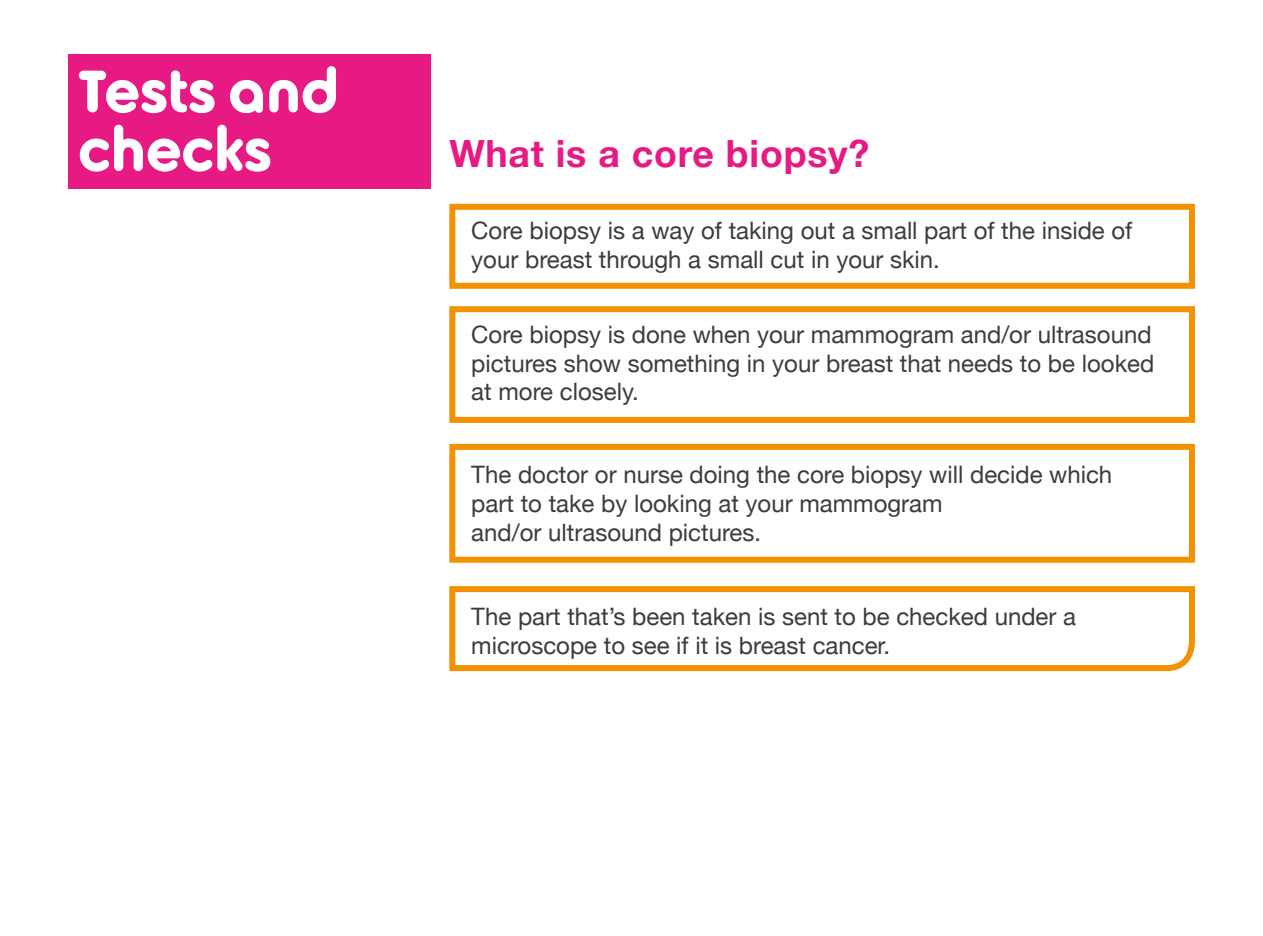
<style>
.page{position:relative;width:1263px;height:936px;background:#fff}
.page>*{position:absolute;margin:0;border:0;box-sizing:border-box;transform-origin:0 0}
.t1{font:700 63px/58.5px "Betty";color:#fff}
.t2{font:700 37.5px "Helvetica Neue";letter-spacing:.02em;color:#e71a84}
.t3{font:24px/28.8px "Helvetica Neue";color:#3c3c3b}
</style>
<div class="page">
<div style="left:449px;top:204px;width:746px;height:85px;background:#fff;border:6px solid #f39200"></div>
<div style="left:449px;top:306px;width:746px;height:117px;background:#fff;border:6px solid #f39200"></div>
<div style="left:449px;top:444px;width:746px;height:118px;background:#fff;border:6px solid #f39200"></div>
<svg style="left:449px;top:586px;width:746px;height:86px"></svg>
<div style="left:68px;top:54px;width:363px;height:134px;background:#e71a84"></div>
<h1 class="t1" style="left:78px;top:67px;width:262px">Tests and checks</h1>
<h2 class="t2" style="left:449px;top:124px;width:421px">What is a core biopsy?</h2>
<p class="t3" style="left:471px;top:217px;width:662px">Core biopsy is a way of taking out a small part of the inside of your breast through a small cut in your skin.</p>
<p class="t3" style="left:471px;top:321px;width:684px;text-align:justify">Core biopsy is done when your mammogram and/or ultrasound pictures show something in your breast that needs to be looked at more closely.</p>
<p class="t3" style="left:471px;top:461px;width:642px">The doctor or nurse doing the core biopsy will decide which part to take by looking at your mammogram<br>and/or ultrasound pictures.</p>
<p class="t3" style="left:471px;top:603px;width:606px">The part that’s been taken is sent to be checked under a microscope to see if it is breast cancer.</p>
</div>
